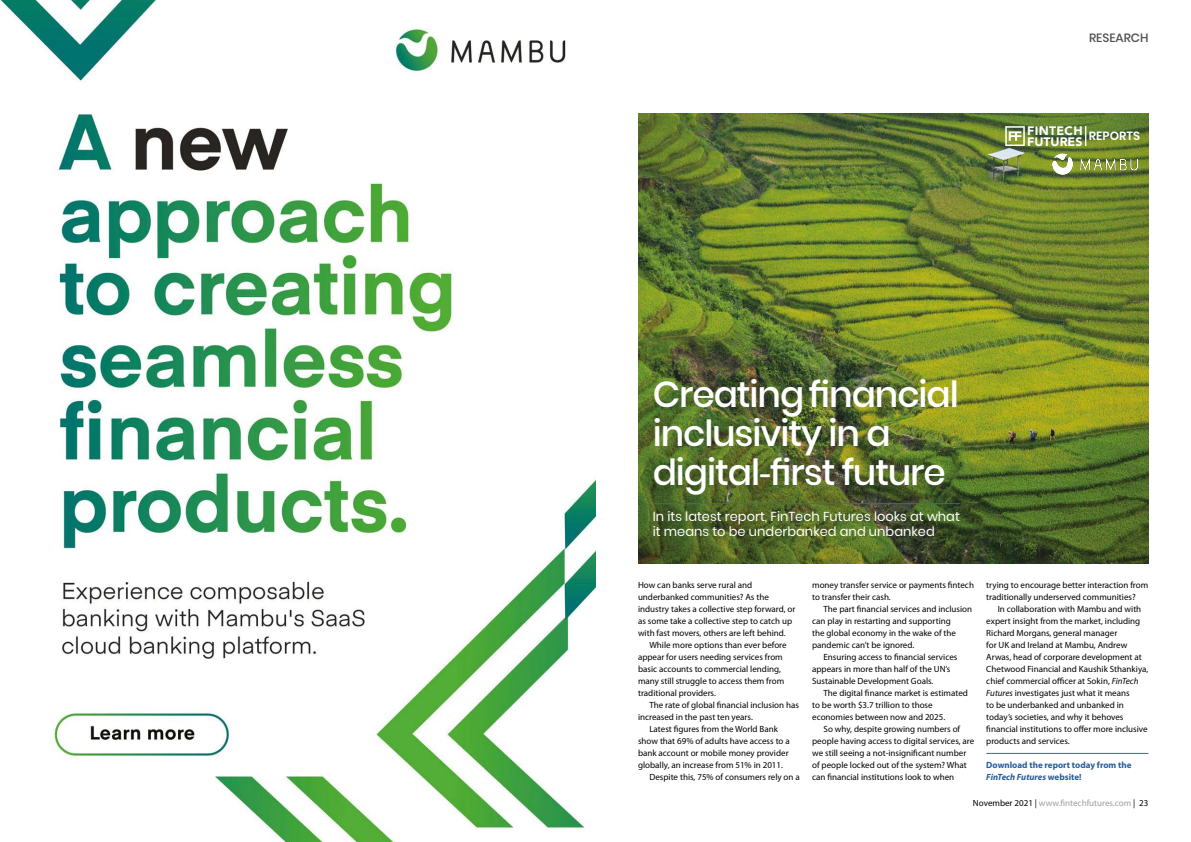
<style>
.page{position:relative;width:1191px;height:842px;background:#fff}
.page>*{position:absolute;margin:0;border:0;box-sizing:border-box;transform-origin:0 0}
.t1{font:500 36px/39px "Poppins";letter-spacing:-.03em;color:#fff}
.Comments___Company_n{font:13px/15px "Poppins";color:#fff}
.t2{font:900 12.3px "Avenir";letter-spacing:.015em;color:#fff}
.Top_Straps_new{font:500 12px "Poppins";color:#4f4e4f}
.t3{font:600 11.9px "Poppins";color:#fff}
.Body_Text{font:9px/12px "Myriad Pro";color:#000}
.Body_Text-2{font:700 9px/12px "Myriad Pro";color:#275b9b}
.t4{font:9px "Myriad Pro";color:#9d9d9c}
.s1{font-family:"Arial";font-weight:400}
.s2{font-style:italic}
.s3{color:#000}
</style>
<div class="page">
<img style="left:638px;top:113px;width:510px;height:450px">
<hr style="left:652px;top:503px;width:308px;height:1px;background:#4c6872">
<hr style="left:986px;top:753px;width:162px;height:1px;background:#4c6872">
<img style="left:1px;top:0;width:594px;height:842px">
<img style="left:1053px;top:153px;width:84px;height:21px">
<svg style="left:1005px;top:126px;width:19px;height:20px"></svg>
<svg style="left:1085px;top:126px;width:1px;height:20px"></svg>
<p class="Top_Straps_new" style="left:1089px;top:31px;width:61px">RESEARCH</p>
<p class="t2" style="left:1027px;top:120px;width:57px">FINTECH</p>
<p class="t3" style="left:1089px;top:129px;width:53px">REPORTS</p>
<p class="t2" style="left:1027px;top:131px;width:57px">FUTURES</p>
<p class="t1" style="left:652px;top:375px;width:308px">Creating financial inclusivity in a digital<span class="s1">-</span>first future</p>
<p class="Comments___Company_n" style="left:652px;top:509px;width:309px">In its latest report, FinTech Futures looks at what it means to be underbanked and unbanked</p>
<p class="Body_Text" style="left:638px;top:579px;width:159px">How can banks serve rural and underbanked communities? As the industry takes a collective step forward, or as some take a collective step to catch up with fast movers, others are left behind.</p>
<p class="Body_Text" style="left:638px;top:639px;width:150px;text-indent:11px">While more options than ever before appear for users needing services from basic accounts to commercial lending, many still struggle to access them from traditional providers.</p>
<p class="Body_Text" style="left:638px;top:699px;width:162px;text-indent:11px">The rate of global financial inclusion has increased in the past ten years.</p>
<p class="Body_Text" style="left:638px;top:723px;width:153px;text-indent:11px">Latest figures from the World Bank show that 69% of adults have access to a bank account or mobile money provider globally, an increase from 51% in 2011.</p>
<p class="Body_Text" style="left:649px;top:771px;width:152px">Despite this, 75% of consumers rely on a</p>
<p class="Body_Text" style="left:812px;top:579px;width:163px">money transfer service or payments fintech to transfer their cash.</p>
<p class="Body_Text" style="left:812px;top:603px;width:161px;text-indent:11px">The part financial services and inclusion can play in restarting and supporting<br>the global economy in the wake of the pandemic can’t be ignored.</p>
<p class="Body_Text" style="left:812px;top:651px;width:147px;text-indent:11px">Ensuring access to financial services appears in more than half of the UN’s<br>Sustainable Development Goals.</p>
<p class="Body_Text" style="left:812px;top:687px;width:157px;text-indent:11px">The digital finance market is estimated to be worth $3.7 trillion to those economies between now and 2025.</p>
<p class="Body_Text" style="left:812px;top:723px;width:164px;text-indent:11px">So why, despite growing numbers of people having access to digital services, are we still seeing a not-insignificant number of people locked out of the system? What can financial institutions look to when</p>
<p class="Body_Text" style="left:986px;top:579px;width:163px">trying to encourage better interaction from traditionally underserved communities?</p>
<p class="Body_Text" style="left:986px;top:603px;width:164px;text-indent:11px">In collaboration with Mambu and with expert insight from the market, including Richard Morgans, general manager<br>for UK and Ireland at Mambu, Andrew Arwas, head of corporare development at Chetwood Financial and Kaushik Sthankiya, chief commercial officer at Sokin, <span class="s2">FinTech Futures</span> investigates just what it means<br>to be underbanked and unbanked in today’s societies, and why it behoves financial institutions to offer more inclusive products and services.</p>
<p class="Body_Text-2" style="left:986px;top:759px;width:147px">Download the report today from the<br><span class="s2">FinTech Futures</span> website!</p>
<p class="t4" style="left:973px;top:798px;width:177px"><span class="s3">November 2021 |</span> www.fintechfutures.com <span class="s3">| 23</span></p>
</div>
